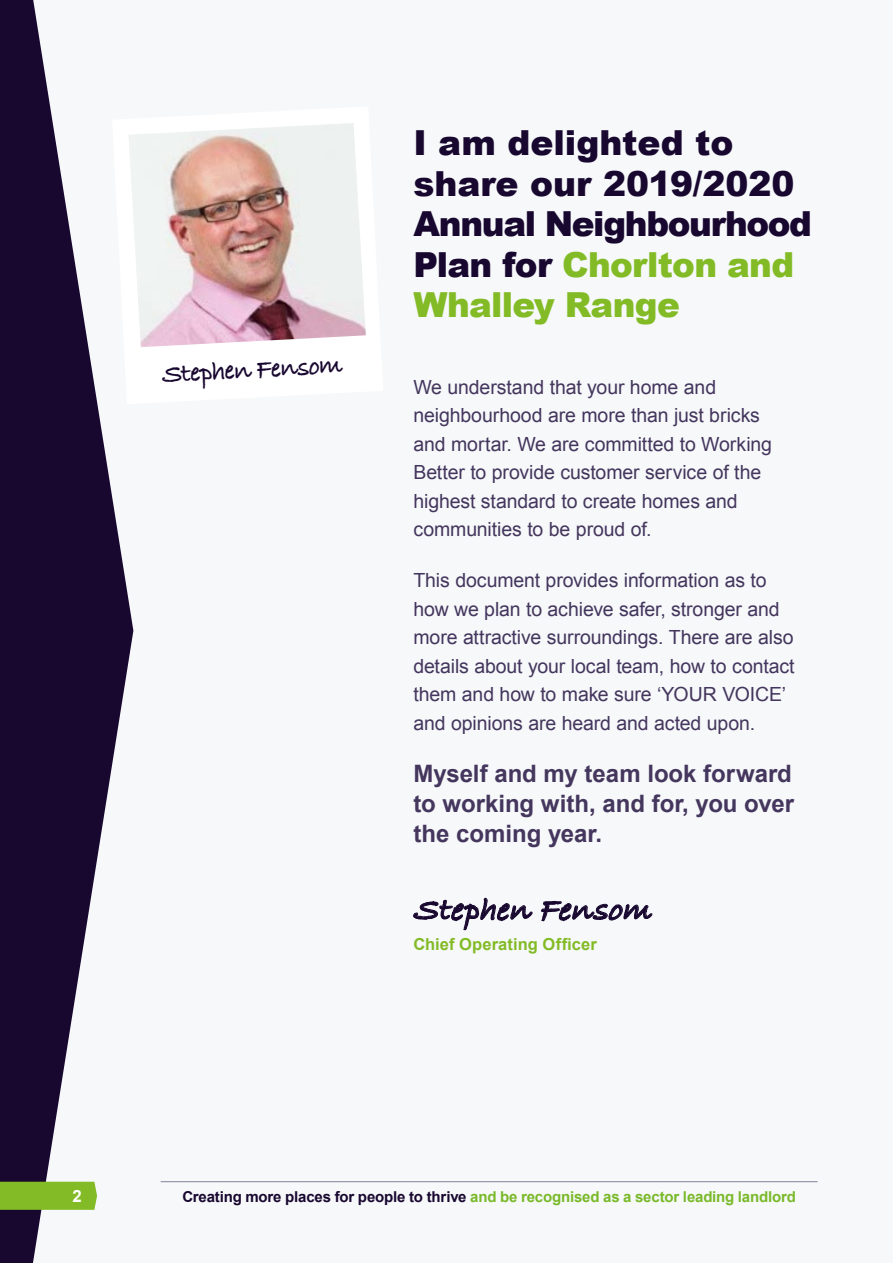
<style>
.page{position:relative;width:893px;height:1263px;background:#f6f8fa}
.page>*{position:absolute;margin:0;border:0;box-sizing:border-box;transform-origin:0 0}
.t1{font:900 34.5px/40.5px "Arial";letter-spacing:-.02em;color:#18072f}
.t2{font:italic 700 33px "Bradley Hand ITCTT";color:#18072f}
.t3{font:700 27px "Bradley Hand ITCTT";color:#18072f}
.t4{font:700 24px/30px "Arial";color:#44365d;text-align:justify}
.t5{font:19.5px/28.5px "Arial";letter-spacing:-.005em;color:#44365d}
.t6{font:700 16.8px "Arial";color:#fff}
.t7{font:700 16.5px "Arial";letter-spacing:.005em;color:#83bb26}
.t8{font:700 15px "Arial";letter-spacing:-.01em;color:#7ab929}
.s1{color:#83bb26}
.s2{color:#18072f}
</style>
<div class="page">
<img style="left:140px;top:123px;width:226px;height:224px">
<svg style="left:0;top:0;width:133px;height:1263px;fill:#18072f"></svg>
<svg style="left:413px;top:897px;width:120px;height:33px"></svg>
<svg style="left:541px;top:901px;width:112px;height:20px"></svg>
<div style="left:0;top:1182px;width:97px;height:28px;background:#83bb26"></div>
<hr style="left:161px;top:1181px;width:657px;height:1px;background:#18072f">
<h3 class="t3" style="left:161px;top:353px;width:182px;rotate:-3deg">Stephen Fensom</h3>
<h1 class="t1" style="left:413px;top:122px;width:400px">I am delighted to share our 2019/2020<br>Annual Neighbourhood<br>Plan for <span class="s1">Chorlton and<br>Whalley Range</span></h1>
<p class="t5" style="left:413px;top:373px;width:360px">We understand that your home and neighbourhood are more than just bricks and mortar. We are committed to Working Better to provide customer service of the highest standard to create homes and communities to be proud of.</p>
<p class="t5" style="left:413px;top:566px;width:383px">This document provides information as to how we plan to achieve safer, stronger and more attractive surroundings. There are also details about your local team, how to contact them and how to make sure ‘YOUR VOICE’ and opinions are heard and acted upon.</p>
<p class="t4" style="left:413px;top:760px;width:382px">Myself and my team look forward to working with, and for, you over the coming year.</p>
<h2 class="t2" style="left:413px;top:884px;width:250px">Stephen Fensom</h2>
<p class="t7" style="left:413px;top:933px;width:185px">Chief Operating Officer</p>
<p class="t6" style="left:73px;top:1185px;width:11px">2</p>
<p class="t8" style="left:182px;top:1186px;width:615px"><span class="s2">Creating more places for people to thrive</span> and be recognised as a sector leading landlord</p>
</div>
